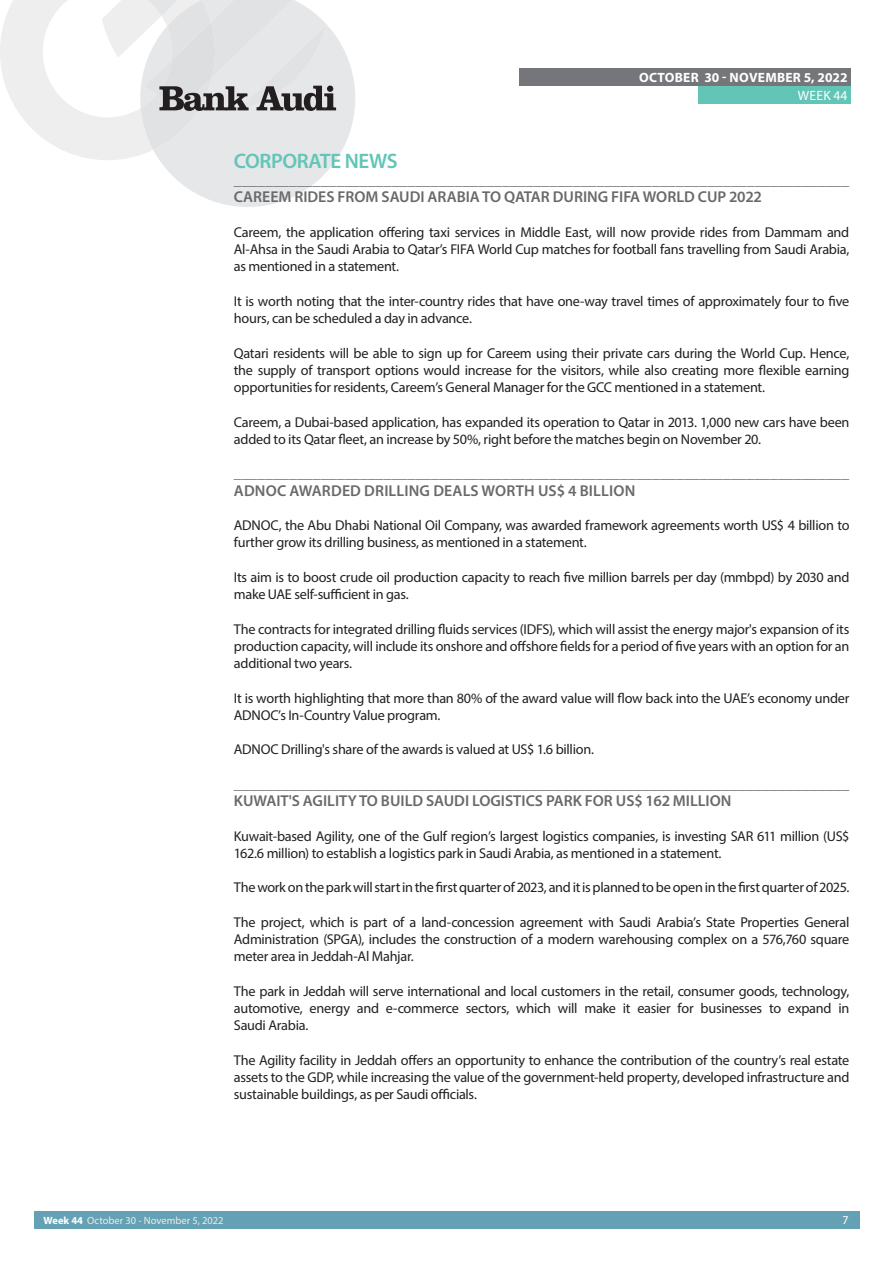
<style>
.page{position:relative;width:893px;height:1263px;background:#fff}
.page>*{position:absolute;margin:0;border:0;box-sizing:border-box;transform-origin:0 0}
.t1{font:600 21px "Myriad Pro";letter-spacing:-.02em;color:#62c5b6}
.t2{font:15.9px "Myriad Pro";color:#707276}
.t3{font:600 15.75px "Myriad Pro";color:#69696c}
.t4{font:15.6px "Myriad Pro";color:#707276}
.t5{font:14.25px/17.2px "Myriad Pro";letter-spacing:-.02em;color:#231f20;text-align:justify}
.t6{font:700 13.5px "Myriad Pro";letter-spacing:.02em;color:#fff}
.t7{font:13.5px "Myriad Pro";letter-spacing:.02em;color:#fff}
.t8{font:12px "Myriad Pro";color:#fff}
.t9{font:10.5px "Myriad Pro";color:#ecece9}
.s1{font-weight:700;color:#fff}
</style>
<div class="page">
<div style="left:34px;top:1212px;width:826px;height:17px;background:#65a1b4"></div>
<div style="left:519px;top:68px;width:331px;height:17px;background:#757679"></div>
<div style="left:698px;top:86px;width:152px;height:17px;background:#62c5b6"></div>
<svg style="left:0;top:0;width:355px;height:207px"></svg>
<p class="t6" style="left:639px;top:68px;width:210px">OCTOBER 30 - NOVEMBER 5, 2022</p>
<p class="t7" style="left:798px;top:87px;width:51px">WEEK 44</p>
<h1 class="t1" style="left:234px;top:147px;width:165px">CORPORATE NEWS</h1>
<p class="t4" style="left:234px;top:170px;width:617px">______________________________________________________________________________</p>
<p class="t3" style="left:234px;top:187px;width:530px">CAREEM RIDES FROM SAUDI ARABIA TO QATAR DURING FIFA WORLD CUP 2022</p>
<p class="t5" style="left:234px;top:223px;width:617px">Careem, the application offering taxi services in Middle East, will now provide rides from Dammam and Al-Ahsa in the Saudi Arabia to Qatar’s FIFA World Cup matches for football fans travelling from Saudi Arabia, as mentioned in a statement.</p>
<p class="t5" style="left:234px;top:292px;width:617px">It is worth noting that the inter-country rides that have one-way travel times of approximately four to five hours, can be scheduled a day in advance.</p>
<p class="t5" style="left:234px;top:344px;width:617px">Qatari residents will be able to sign up for Careem using their private cars during the World Cup. Hence, the supply of transport options would increase for the visitors, while also creating more flexible earning opportunities for residents, Careem’s General Manager for the GCC mentioned in a statement.</p>
<p class="t5" style="left:234px;top:413px;width:617px">Careem, a Dubai-based application, has expanded its operation to Qatar in 2013. 1,000 new cars have been added to its Qatar fleet, an increase by 50%, right before the matches begin on November 20.</p>
<p class="t4" style="left:234px;top:463px;width:617px">______________________________________________________________________________</p>
<p class="t3" style="left:234px;top:480px;width:403px">ADNOC AWARDED DRILLING DEALS WORTH US$ 4 BILLION</p>
<p class="t5" style="left:234px;top:516px;width:617px">ADNOC, the Abu Dhabi National Oil Company, was awarded framework agreements worth US$ 4 billion to further grow its drilling business, as mentioned in a statement.</p>
<p class="t5" style="left:234px;top:568px;width:617px">Its aim is to boost crude oil production capacity to reach five million barrels per day (mmbpd) by 2030 and make UAE self-sufficient in gas.</p>
<p class="t5" style="left:234px;top:620px;width:617px">The contracts for integrated drilling fluids services (IDFS), which will assist the energy major's expansion of its production capacity, will include its onshore and offshore fields for a period of five years with an option for an additional two years.</p>
<p class="t5" style="left:234px;top:689px;width:617px">It is worth highlighting that more than 80% of the award value will flow back into the UAE’s economy under<br>ADNOC’s In-Country Value program.</p>
<p class="t5" style="left:234px;top:741px;width:362px">ADNOC Drilling's share of the awards is valued at US$ 1.6 billion.</p>
<p class="t2" style="left:234px;top:774px;width:617px">_____________________________________________________________________________</p>
<p class="t3" style="left:234px;top:791px;width:499px">KUWAIT'S AGILITY TO BUILD SAUDI LOGISTICS PARK FOR US$ 162 MILLION</p>
<p class="t5" style="left:234px;top:827px;width:617px">Kuwait-based Agility, one of the Gulf region’s largest logistics companies, is investing SAR 611 million (US$<br>162.6 million) to establish a logistics park in Saudi Arabia, as mentioned in a statement.</p>
<p class="t5" style="left:234px;top:879px;width:617px">The work on the park will start in the first quarter of 2023, and it is planned to be open in the first quarter of 2025.</p>
<p class="t5" style="left:234px;top:913px;width:617px">The project, which is part of a land-concession agreement with Saudi Arabia’s State Properties General Administration (SPGA), includes the construction of a modern warehousing complex on a 576,760 square meter area in Jeddah-Al Mahjar.</p>
<p class="t5" style="left:234px;top:982px;width:617px">The park in Jeddah will serve international and local customers in the retail, consumer goods, technology, automotive, energy and e-commerce sectors, which will make it easier for businesses to expand in Saudi Arabia.</p>
<p class="t5" style="left:234px;top:1051px;width:617px">The Agility facility in Jeddah offers an opportunity to enhance the contribution of the country’s real estate assets to the GDP, while increasing the value of the government-held property, developed infrastructure and sustainable buildings, as per Saudi officials.</p>
<p class="t9" style="left:44px;top:1214px;width:182px"><span class="s1">Week 44</span> October 30 - November 5, 2022</p>
<p class="t8" style="left:843px;top:1213px;width:8px">7</p>
</div>
